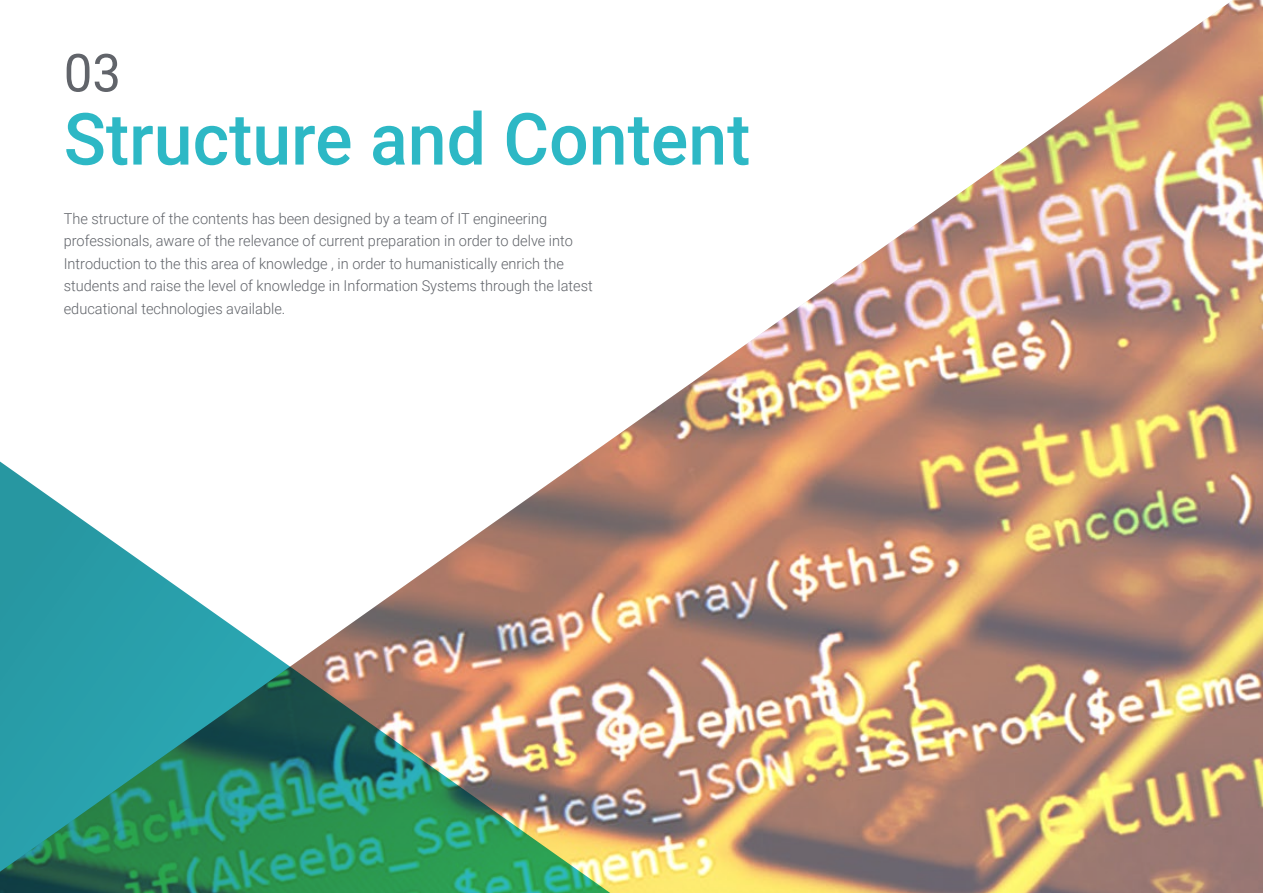
<style>
.page{position:relative;width:1263px;height:893px;background:#fff}
.page>*{position:absolute;margin:0;border:0;box-sizing:border-box;transform-origin:0 0}
.t1{font:500 72px "Roboto";color:#2db8c5}
.t2{font:52.5px "Roboto";color:#61646a}
.t3{font:300 15px/22.5px "Roboto";color:#61646a}
</style>
<div class="page">
<img style="left:602px;top:0;width:661px;height:893px">
<svg style="left:0;top:446px;width:640px;height:447px"></svg>
<h2 class="t2" style="left:64px;top:36px;width:59px">03</h2>
<h1 class="t1" style="left:64px;top:89px;width:688px">Structure and Content</h1>
<p class="t3" style="left:64px;top:207px;width:530px">The structure of the contents has been designed by a team of IT engineering professionals, aware of the relevance of current preparation in order to delve into Introduction to the this area of knowledge , in order to humanistically enrich the students and raise the level of knowledge in Information Systems through the latest educational technologies available.</p>
</div>
